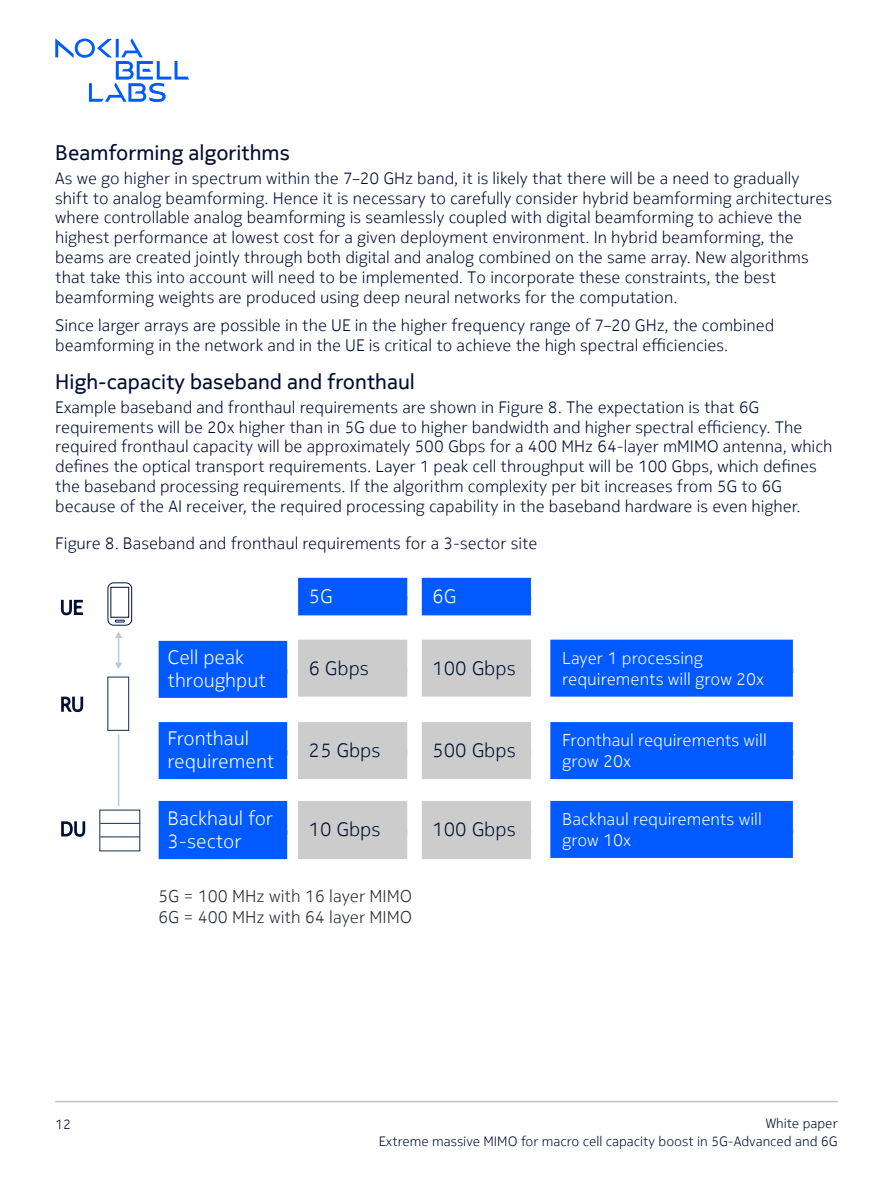
<style>
.page{position:relative;width:893px;height:1188px;background:#fff}
.page>*{position:absolute;margin:0;border:0;box-sizing:border-box;transform-origin:0 0}
.t1{font:21px "Nokia Pure Text";color:#000d33}
.t2{font:300 19.35px/23.1px "Nokia Pure Text";color:#fff}
.t3{font:300 19.35px "Nokia Pure Text";color:#001135}
.t4{font:300 16.95px/20.5px "Nokia Pure Text";color:#fff}
.t5{font:300 16.95px/20.5px "Nokia Pure Text";color:#262c33}
.t6{font:300 16.5px/19.8px "Nokia Pure Text";color:#000d33}
.t7{font:300 13.5px/18.6px "Nokia Pure Text";color:#000d33;text-align:right}
</style>
<div class="page">
<hr style="left:55px;top:1101px;width:783px;height:1px;background:#c1bec6">
<svg style="left:55px;top:38px;width:134px;height:64px"></svg>
<div style="left:159px;top:722px;width:128px;height:57px;background:#005aff"></div>
<div style="left:159px;top:641px;width:128px;height:57px;background:#005aff"></div>
<div style="left:159px;top:801px;width:128px;height:58px;background:#005aff"></div>
<div style="left:298px;top:578px;width:109px;height:37px;background:#005aff"></div>
<svg style="left:60px;top:599px;width:24px;height:17px"></svg>
<svg style="left:61px;top:696px;width:23px;height:17px"></svg>
<svg style="left:61px;top:821px;width:25px;height:16px"></svg>
<div style="left:422px;top:578px;width:109px;height:37px;background:#005aff"></div>
<div style="left:298px;top:640px;width:109px;height:57px;background:#ccc"></div>
<div style="left:422px;top:640px;width:109px;height:57px;background:#ccc"></div>
<div style="left:298px;top:722px;width:109px;height:57px;background:#ccc"></div>
<div style="left:422px;top:722px;width:109px;height:57px;background:#ccc"></div>
<div style="left:298px;top:801px;width:109px;height:58px;background:#ccc"></div>
<div style="left:422px;top:801px;width:109px;height:58px;background:#ccc"></div>
<div style="left:550px;top:640px;width:243px;height:57px;background:#005aff"></div>
<div style="left:550px;top:722px;width:243px;height:57px;background:#005aff"></div>
<div style="left:550px;top:801px;width:243px;height:57px;background:#005aff"></div>
<div style="left:108px;top:582px;width:24px;height:44px;border:1px solid #001135;border-radius:6px"></div>
<svg style="left:115px;top:620px;width:10px;height:2px"></svg>
<hr style="left:100px;top:823px;width:40px;height:1px;background:#152e50">
<hr style="left:100px;top:837px;width:40px;height:1px;background:#152e50">
<hr style="left:118px;top:735px;width:1px;height:71px;background:#bec8d2">
<svg style="left:115px;top:632px;width:7px;height:37px"></svg>
<div style="left:107px;top:677px;width:22px;height:54px;border:1px solid #152e50"></div>
<p class="t1" style="left:55px;top:139px;width:236px">Beamforming algorithms</p>
<p class="t6" style="left:55px;top:168px;width:778px">As we go higher in spectrum within the 7–20 GHz band, it is likely that there will be a need to gradually shift to analog beamforming. Hence it is necessary to carefully consider hybrid beamforming architectures where controllable analog beamforming is seamlessly coupled with digital beamforming to achieve the highest performance at lowest cost for a given deployment environment. In hybrid beamforming, the beams are created jointly through both digital and analog combined on the same array. New algorithms that take this into account will need to be implemented. To incorporate these constraints, the best beamforming weights are produced using deep neural networks for the computation.</p>
<p class="t6" style="left:55px;top:315px;width:721px">Since larger arrays are possible in the UE in the higher frequency range of 7–20 GHz, the combined beamforming in the network and in the UE is critical to achieve the high spectral efficiencies.</p>
<p class="t1" style="left:55px;top:368px;width:361px">High-capacity baseband and fronthaul</p>
<p class="t6" style="left:55px;top:397px;width:779px">Example baseband and fronthaul requirements are shown in Figure 8. The expectation is that 6G requirements will be 20x higher than in 5G due to higher bandwidth and higher spectral efficiency. The required fronthaul capacity will be approximately 500 Gbps for a 400 MHz 64-layer mMIMO antenna, which defines the optical transport requirements. Layer 1 peak cell throughput will be 100 Gbps, which defines the baseband processing requirements. If the algorithm complexity per bit increases from 5G to 6G because of the AI receiver, the required processing capability in the baseband hardware is even higher.</p>
<p class="t6" style="left:55px;top:533px;width:484px">Figure 8. Baseband and fronthaul requirements for a 3-sector site</p>
<p class="t2" style="left:167px;top:645px;width:100px">Cell peak throughput</p>
<p class="t2" style="left:167px;top:727px;width:108px">Fronthaul requirement</p>
<p class="t2" style="left:167px;top:807px;width:107px">Backhaul for<br>3-sector</p>
<p class="t2" style="left:309px;top:585px;width:26px">5G</p>
<p class="t2" style="left:432px;top:585px;width:26px">6G</p>
<p class="t3" style="left:309px;top:656px;width:62px">6 Gbps</p>
<p class="t3" style="left:432px;top:656px;width:85px">100 Gbps</p>
<p class="t3" style="left:309px;top:738px;width:73px">25 Gbps</p>
<p class="t3" style="left:432px;top:738px;width:85px">500 Gbps</p>
<p class="t3" style="left:309px;top:817px;width:73px">10 Gbps</p>
<p class="t3" style="left:432px;top:817px;width:85px">100 Gbps</p>
<p class="t5" style="left:158px;top:886px;width:256px">5G = 100 MHz with 16 layer MIMO<br>6G = 400 MHz with 64 layer MIMO</p>
<p class="t4" style="left:562px;top:648px;width:204px">Layer 1 processing requirements will grow 20x</p>
<p class="t4" style="left:562px;top:730px;width:206px">Fronthaul requirements will grow 20x</p>
<p class="t4" style="left:562px;top:809px;width:201px">Backhaul requirements will grow 10x</p>
<p class="t7" style="left:55px;top:1115px;width:17px">12</p>
<p class="t7" style="left:379px;top:1113px;width:460px">White paper<br>Extreme massive MIMO for macro cell capacity boost in 5G-Advanced and 6G</p>
</div>
